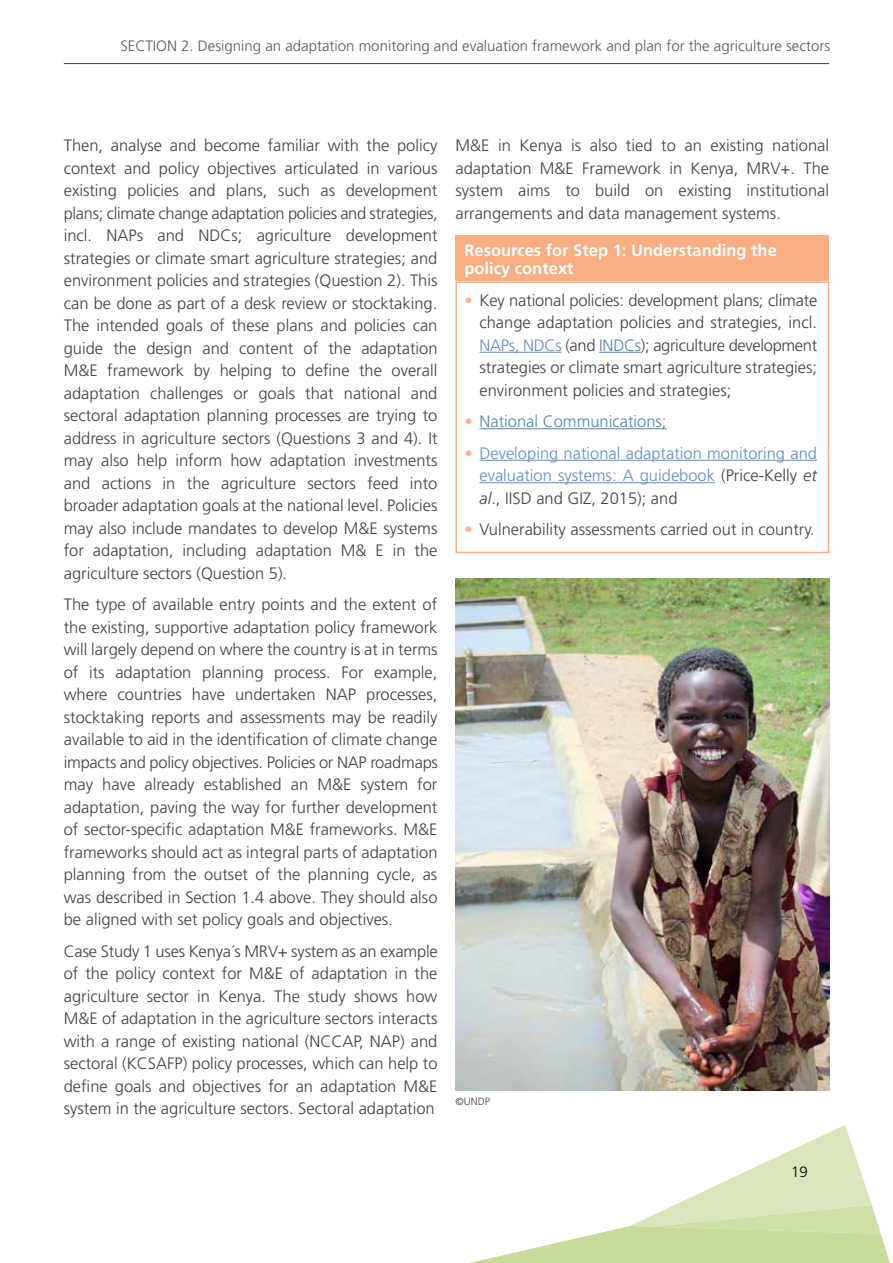
<style>
.page{position:relative;width:893px;height:1263px;background:#fff}
.page>*{position:absolute;margin:0;border:0;box-sizing:border-box;transform-origin:0 0}
.t1{font:300 16.5px/22.5px "Frutiger";color:#414042;text-align:justify}
.t2{font:300 16.5px/22.5px "Frutiger";color:#628cc3;text-align:justify}
.t3{font:700 16.5px/18px "Frutiger";color:#fff}
.t4{font:300 16.5px "Frutiger";color:#5283b3}
.t5{font:300 15px "Frutiger";color:#58595b}
.t6{font:300 15px "Frutiger";color:#000}
.t7{font:300 10.5px "Frutiger";color:#414042}
.s1{color:#fab58d}
.s2{color:#628cc3}
.s3{color:#5283b3}
.s4{color:#414042}
.s5{font-style:italic;color:#414042}
</style>
<div class="page">
<div style="left:455px;top:235px;width:374px;height:46px;background:#f9ad83"></div>
<div style="left:455px;top:281px;width:374px;height:272px;border:2px solid #f9ad83"></div>
<hr style="left:479px;top:352px;width:82px;height:1px;background:#628cc3">
<hr style="left:599px;top:352px;width:42px;height:1px;background:#5283b3">
<hr style="left:479px;top:428px;width:187px;height:1px;background:#5283b3">
<hr style="left:479px;top:460px;width:338px;height:1px;background:#628cc3">
<hr style="left:479px;top:482px;width:236px;height:1px;background:#628cc3">
<img style="left:455px;top:578px;width:374px;height:512px">
<hr style="left:64px;top:63px;width:765px;height:1px;background:#424142">
<svg style="left:470px;top:1125px;width:420px;height:138px"></svg>
<p class="t5" style="left:120px;top:37px;width:711px">SECTION 2. Designing an adaptation monitoring and evaluation framework and plan for the agriculture sectors</p>
<p class="t1" style="left:64px;top:134px;width:376px">Then, analyse and become familiar with the policy context and policy objectives articulated in various existing policies and plans, such as development plans; climate change adaptation policies and strategies, incl. NAPs and NDCs; agriculture development strategies or climate smart agriculture strategies; and environment policies and strategies (Question 2). This can be done as part of a desk review or stocktaking.<br>The intended goals of these plans and policies can guide the design and content of the adaptation M&amp;E framework by helping to define the overall adaptation challenges or goals that national and sectoral adaptation planning processes are trying to address in agriculture sectors (Questions 3 and 4). It may also help inform how adaptation investments and actions in the agriculture sectors feed into broader adaptation goals at the national level. Policies may also include mandates to develop M&amp;E systems for adaptation, including adaptation M&amp; E in the agriculture sectors (Question 5).</p>
<p class="t1" style="left:64px;top:593px;width:376px">The type of available entry points and the extent of the existing, supportive adaptation policy framework will largely depend on where the country is at in terms of its adaptation planning process. For example, where countries have undertaken NAP processes, stocktaking reports and assessments may be readily available to aid in the identification of climate change impacts and policy objectives. Policies or NAP roadmaps may have already established an M&amp;E system for adaptation, paving the way for further development of sector-specific adaptation M&amp;E frameworks. M&amp;E frameworks should act as integral parts of adaptation planning from the outset of the planning cycle, as was described in Section 1.4 above. They should also be aligned with set policy goals and objectives.</p>
<p class="t1" style="left:64px;top:940px;width:376px">Case Study 1 uses Kenya´s MRV+ system as an example of the policy context for M&amp;E of adaptation in the agriculture sector in Kenya. The study shows how M&amp;E of adaptation in the agriculture sectors interacts with a range of existing national (NCCAP, NAP) and sectoral (KCSAFP) policy processes, which can help to define goals and objectives for an adaptation M&amp;E system in the agriculture sectors. Sectoral adaptation</p>
<p class="t1" style="left:455px;top:134px;width:375px">M&amp;E in Kenya is also tied to an existing national adaptation M&amp;E Framework in Kenya, MRV+. The system aims to build on existing institutional arrangements and data management systems.</p>
<p class="t3" style="left:464px;top:241px;width:314px">Resources for Step 1: Understanding the policy context</p>
<p class="t1" style="left:479px;top:289px;width:339px;text-indent:-15px"><span class="s1">•</span> Key national policies: development plans; climate change adaptation policies and strategies, incl.<br><span class="s2">NAPs, NDCs</span> (and <span class="s3">INDCs</span>); agriculture development strategies or climate smart agriculture strategies; environment policies and strategies;</p>
<p class="t4" style="left:464px;top:412px;width:204px"><span class="s1">•</span> National Communications;</p>
<p class="t2" style="left:479px;top:442px;width:339px;text-indent:-15px"><span class="s1">•</span> Developing national adaptation monitoring and evaluation systems: A guidebook <span class="s4">(Price-Kelly</span> <span class="s5">et al</span><span class="s4">., IISD and GIZ, 2015); and</span></p>
<p class="t1" style="left:464px;top:518px;width:352px"><span class="s1">•</span> Vulnerability assessments carried out in country.</p>
<p class="t7" style="left:455px;top:1095px;width:36px">©UNDP</p>
<p class="t6" style="left:791px;top:1163px;width:18px">19</p>
</div>
